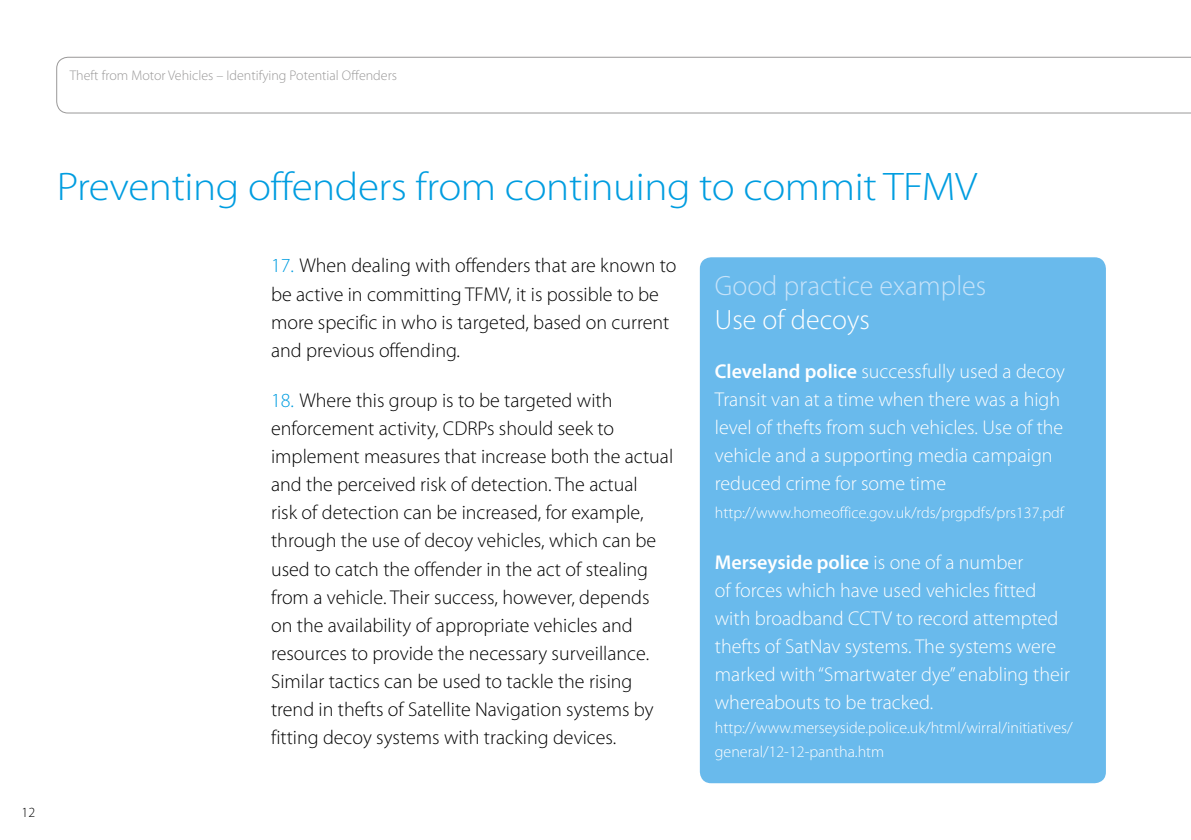
<style>
.page{position:relative;width:1191px;height:840px;background:#fff}
.page>*{position:absolute;margin:0;border:0;box-sizing:border-box;transform-origin:0 0}
.Head_1{font:300 40px "Myriad Pro";letter-spacing:-.01em;color:#009de0;scale:1.08 1}
.Head_2{font:300 28px/34px "Myriad Pro";color:#c7e3f9}
.body_text{font:300 20px/28px "Myriad Pro";color:#000}
.body_text-2{font:300 20px/28px "Myriad Pro";color:#fff}
.body_text-3{font:300 16px/24px "Myriad Pro";color:#fff}
.t1{font:300 14px "Myriad Pro";color:#999898}
.t2{font:300 14px "Myriad Pro";color:#000}
.s1{color:#009de0}
.s2{color:#fff}
.s3{font-weight:600}
</style>
<div class="page">
<svg style="left:56px;top:57px;width:1134px;height:56px"></svg>
<div style="left:700px;top:257px;width:406px;height:525px;background:#69baec;border-radius:11px"></div>
<p class="t1" style="left:70px;top:67px;width:329px">Theft from Motor Vehicles – Identifying Potential Offenders</p>
<p class="t2" style="left:22px;top:803px;width:15px">12</p>
<p class="Head_1" style="left:57px;top:163px;width:853px">Preventing offenders from continuing to commit TFMV</p>
<p class="body_text" style="left:271px;top:251px;width:407px"><span class="s1">17.</span> When dealing with offenders that are known to be active in committing TFMV, it is possible to be more specific in who is targeted, based on current and previous offending.</p>
<p class="body_text" style="left:271px;top:386px;width:403px"><span class="s1">18.</span> Where this group is to be targeted with enforcement activity, CDRPs should seek to implement measures that increase both the actual and the perceived risk of detection. The actual<br>risk of detection can be increased, for example, through the use of decoy vehicles, which can be used to catch the offender in the act of stealing from a vehicle. Their success, however, depends on the availability of appropriate vehicles and resources to provide the necessary surveillance.<br>Similar tactics can be used to tackle the rising trend in thefts of Satellite Navigation systems by fitting decoy systems with tracking devices.</p>
<p class="Head_2" style="left:715px;top:268px;width:273px">Good practice examples<br><span class="s2">Use of decoys</span></p>
<p class="body_text-2" style="left:715px;top:357px;width:351px"><span class="s3">Cleveland police</span> successfully used a decoy Transit van at a time when there was a high level of thefts from such vehicles. Use of the vehicle and a supporting media campaign reduced crime for some time</p>
<p class="body_text-3" style="left:715px;top:500px;width:351px">http://www.homeoffice.gov.uk/rds/prgpdfs/prs137.pdf</p>
<p class="body_text-2" style="left:715px;top:548px;width:356px"><span class="s3">Merseyside police</span> is one of a number<br>of forces which have used vehicles fitted with broadband CCTV to record attempted thefts of SatNav systems. The systems were marked with “Smartwater dye” enabling their whereabouts to be tracked.</p>
<p class="body_text-3" style="left:715px;top:715px;width:359px">http://www.merseyside.police.uk/html/wirral/initiatives/ general/12-12-pantha.htm</p>
</div>
